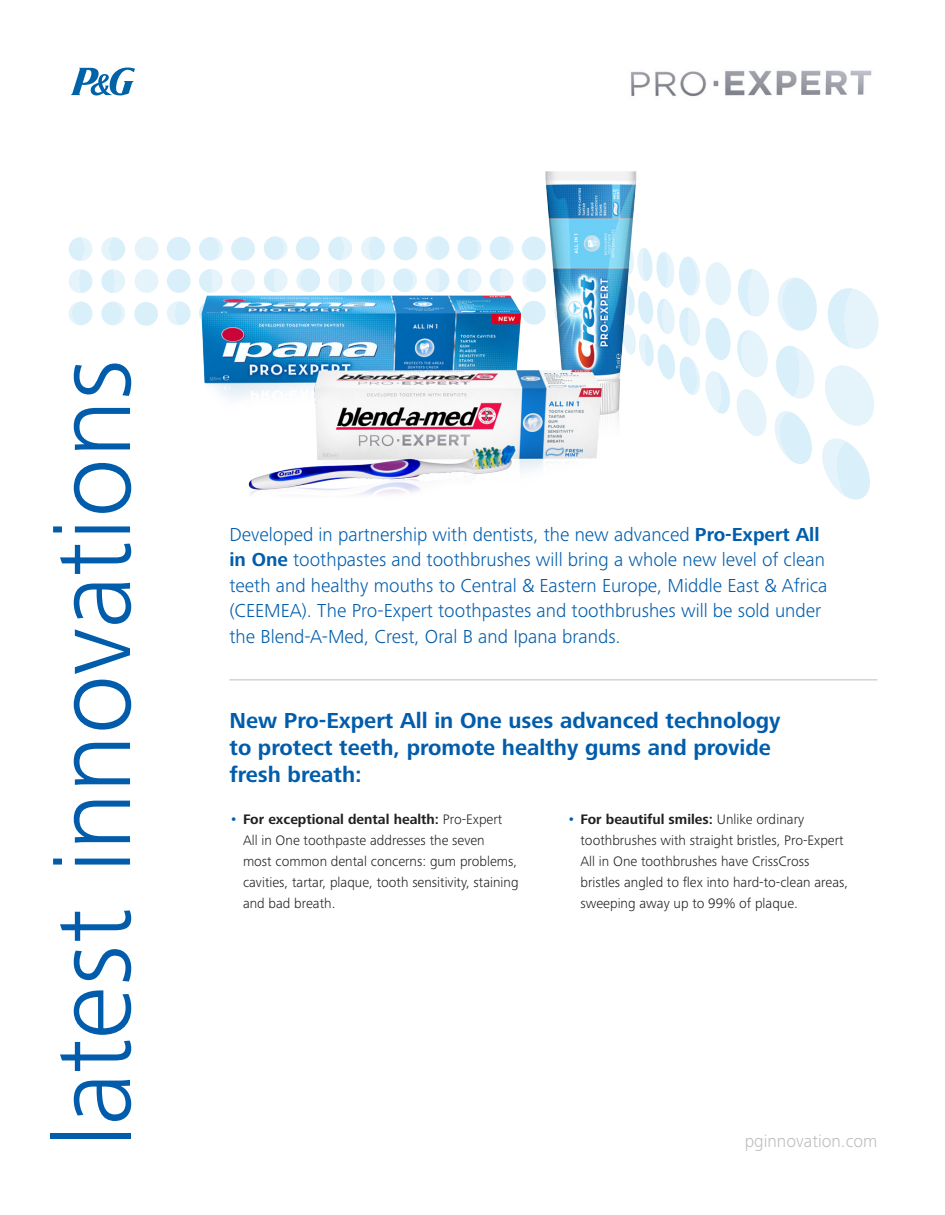
<style>
.page{position:relative;width:945px;height:1215px;background:#fff}
.page>*{position:absolute;margin:0;border:0;box-sizing:border-box;transform-origin:0 0}
.t1{font:300 111px "Frutiger Next Pro";letter-spacing:-.005em;color:#015dac}
.Subhead{font:700 22.5px/27px "Frutiger Next Pro";color:#015dac}
.t2{font:300 19.5px/25.5px "Frutiger Next Pro";color:#015dac}
.t3{font:300 18px "Frutiger Next Pro";color:#bcbdc0}
.Bullets{font:300 14.25px/21px "Frutiger Next Pro";color:#231f20}
.s1{font-weight:700}
.s2{font-weight:400;font-size:15.75px;color:#015dac}
</style>
<div class="page">
<svg style="left:753px;top:392px;width:14px;height:44px"></svg>
<svg style="left:822px;top:439px;width:48px;height:61px"></svg>
<svg style="left:775px;top:411px;width:37px;height:53px"></svg>
<svg style="left:828px;top:288px;width:51px;height:61px"></svg>
<svg style="left:778px;top:277px;width:39px;height:54px"></svg>
<svg style="left:753px;top:269px;width:16px;height:47px"></svg>
<svg style="left:825px;top:365px;width:49px;height:61px"></svg>
<svg style="left:753px;top:331px;width:15px;height:46px"></svg>
<svg style="left:776px;top:346px;width:38px;height:53px"></svg>
<div style="left:135px;top:269px;width:23px;height:24px;background:#e5f3fb;border-radius:50%"></div>
<div style="left:135px;top:237px;width:23px;height:24px;background:#e5f3fb;border-radius:50%"></div>
<div style="left:134px;top:302px;width:24px;height:24px;background:#d9effa;border-radius:50%"></div>
<svg style="left:101px;top:269px;width:24px;height:24px"></svg>
<svg style="left:101px;top:237px;width:24px;height:24px"></svg>
<svg style="left:101px;top:302px;width:24px;height:23px"></svg>
<svg style="left:69px;top:269px;width:23px;height:24px"></svg>
<svg style="left:69px;top:237px;width:23px;height:24px"></svg>
<svg style="left:69px;top:302px;width:23px;height:23px"></svg>
<img style="left:151px;top:171px;width:602px;height:324px">
<svg style="left:71px;top:67px;width:64px;height:29px"></svg>
<hr style="left:230px;top:680px;width:648px;height:1px;background:#bcbdc0">
<img style="left:631px;top:70px;width:241px;height:27px">
<p class="t1" style="left:30px;top:1148px;width:790px;rotate:-90deg">latest innovations</p>
<p class="t2" style="left:230px;top:521px;width:600px">Developed in partnership with dentists, the new advanced <span class="s1">Pro-Expert All in One</span> toothpastes and toothbrushes will bring a whole new level of clean teeth and healthy mouths to Central &amp; Eastern Europe, Middle East &amp; Africa (CEEMEA). The Pro-Expert toothpastes and toothbrushes will be sold under the Blend-A-Med, Crest, Oral B and Ipana brands.</p>
<p class="Subhead" style="left:230px;top:707px;width:552px">New Pro-Expert All in One uses advanced technology to protect teeth, promote healthy gums and provide fresh breath:</p>
<p class="Bullets" style="left:243px;top:809px;width:277px;text-indent:-14px"><span class="s2">•</span> <span class="s1">For exceptional dental health:</span> Pro-Expert All in One toothpaste addresses the seven<br>most common dental concerns: gum problems, cavities, tartar, plaque, tooth sensitivity, staining and bad breath.</p>
<p class="Bullets" style="left:580px;top:809px;width:269px;text-indent:-14px"><span class="s2">•</span> <span class="s1">For beautiful smiles:</span> Unlike ordinary toothbrushes with straight bristles, Pro-Expert All in One toothbrushes have CrissCross bristles angled to flex into hard-to-clean areas, sweeping away up to 99% of plaque.</p>
<p class="t3" style="left:745px;top:1131px;width:134px">pginnovation.com</p>
</div>
